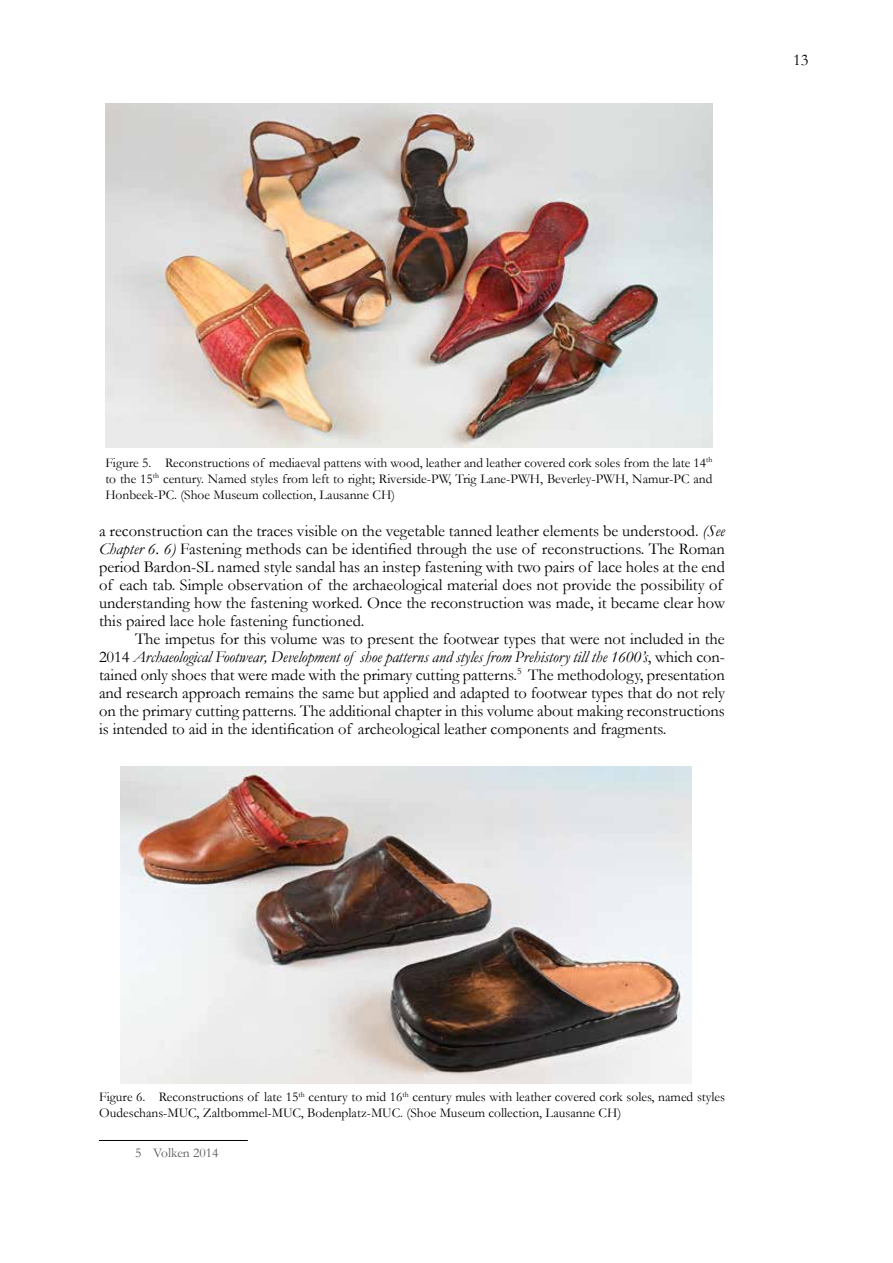
<style>
.page{position:relative;width:893px;height:1263px;background:#fff}
.page>*{position:absolute;margin:0;border:0;box-sizing:border-box;transform-origin:0 0}
.t1{font:16.5px/18px "Garamond";color:#000}
.t2{font:13.5px/16.2px "Garamond";color:#000;text-align:justify}
.t3{font:13.5px "Garamond";color:#575756}
.s1{font-style:italic}
</style>
<div class="page">
<hr style="left:99px;top:1140px;width:149px;height:1px;background:#000">
<img style="left:105px;top:104px;width:607px;height:344px">
<img style="left:121px;top:766px;width:570px;height:317px">
<p class="t1" style="left:793px;top:50px;width:17px">13</p>
<p class="t2" style="left:105px;top:454px;width:609px">Figure 5. Reconstructions of mediaeval pattens with wood, leather and leather covered cork soles from the late 14<sup>th </sup>to the 15<sup>th</sup> century. Named styles from left to right; Riverside-PW, Trig Lane-PWH, Beverley-PWH, Namur-PC and Honbeek-PC. (Shoe Museum collection, Lausanne CH)</p>
<p class="t1" style="left:99px;top:521px;width:627px">a reconstruction can the traces visible on the vegetable tanned leather elements be understood. <span class="s1">(See Chapter 6. 6)</span> Fastening methods can be identified through the use of reconstructions. The Roman period Bardon-SL named style sandal has an instep fastening with two pairs of lace holes at the end of each tab. Simple observation of the archaeological material does not provide the possibility of understanding how the fastening worked. Once the reconstruction was made, it became clear how this paired lace hole fastening functioned.</p>
<p class="t1" style="left:99px;top:629px;width:627px;text-align:justify;text-indent:36px">The impetus for this volume was to present the footwear types that were not included in the 2014 <span class="s1">Archaeological Footwear, Development of shoe patterns and styles from Prehistory till the 1600’s</span>, which con&shy;tained only shoes that were made with the primary cutting patterns.<sup>5</sup> The methodology, presentation and research approach remains the same but applied and adapted to footwear types that do not rely on the primary cutting patterns. The additional chapter in this volume about making reconstructions is intended to aid in the identification of archeological leather components and fragments.</p>
<p class="t2" style="left:99px;top:1088px;width:627px">Figure 6. Reconstructions of late 15<sup>th</sup> century to mid 16<sup>th</sup> century mules with leather covered cork soles, named styles<br>Oudeschans-MUC, Zaltbommel-MUC, Bodenplatz-MUC. (Shoe Museum collection, Lausanne CH)</p>
<p class="t3" style="left:135px;top:1143px;width:85px">5 Volken 2014</p>
</div>
